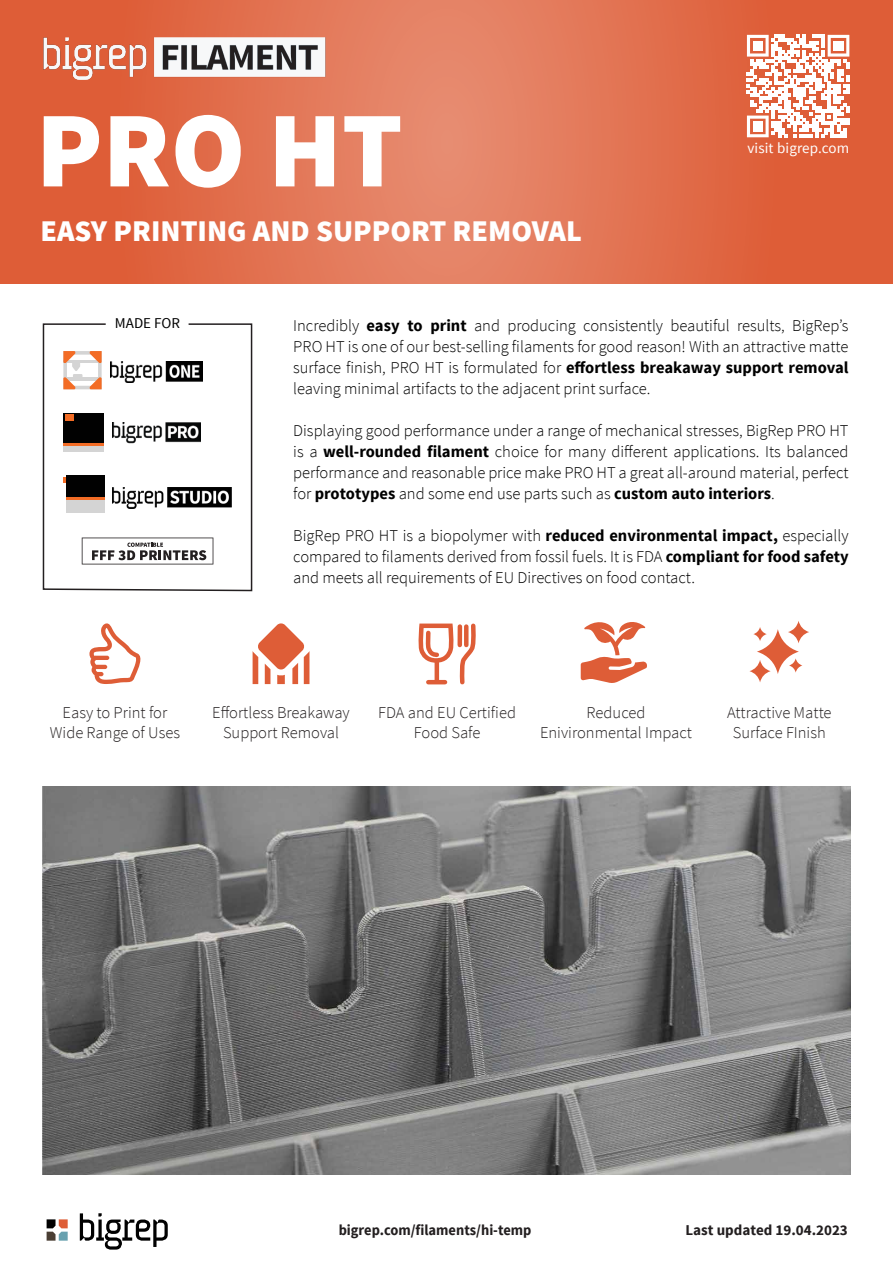
<style>
.page{position:relative;width:893px;height:1263px;background:#fff}
.page>*{position:absolute;margin:0;border:0;box-sizing:border-box;transform-origin:0 0}
.t1{font:900 108px "Source Sans Pro";color:#fff}
.t2{font:900 30px "Source Sans Pro";color:#fff}
.t3{font:300 16.5px/21px "Source Sans Pro";color:#000;text-align:justify}
.t4{font:300 16.5px/19.8px "Source Sans Pro";color:#231f20;text-align:center}
.t5{font:700 15px "Source Sans Pro";color:#231f20;scale:.96 1}
.t6{font:700 15px "Source Sans Pro";color:#231f20}
.t7{font:15px "Source Sans Pro";letter-spacing:.01em;color:#fff}
.t8{font:15px "Source Sans Pro";color:#000}
.s1{font-weight:700}
</style>
<div class="page">
<svg style="left:0;top:0;width:893px;height:284px;background:#e16f4d"></svg>
<svg style="left:80px;top:1213px;width:88px;height:36px"></svg>
<svg style="left:47px;top:1219px;width:21px;height:22px"></svg>
<svg style="left:757px;top:629px;width:42px;height:45px"></svg>
<svg style="left:749px;top:660px;width:22px;height:22px"></svg>
<svg style="left:788px;top:621px;width:21px;height:22px"></svg>
<svg style="left:789px;top:658px;width:13px;height:15px"></svg>
<svg style="left:753px;top:627px;width:14px;height:14px"></svg>
<img style="left:44px;top:37px;width:282px;height:43px">
<svg style="left:581px;top:622px;width:66px;height:61px"></svg>
<svg style="left:418px;top:623px;width:58px;height:62px"></svg>
<hr style="left:464px;top:627px;width:4px;height:18px;background:#de5d37">
<hr style="left:458px;top:627px;width:4px;height:18px;background:#de5d37">
<svg style="left:89px;top:623px;width:52px;height:61px"></svg>
<svg style="left:747px;top:35px;width:102px;height:102px"></svg>
<svg style="left:253px;top:623px;width:56px;height:61px"></svg>
<img style="left:43px;top:786px;width:807px;height:389px">
<svg style="left:42px;top:323px;width:211px;height:269px"></svg>
<img style="left:112px;top:487px;width:120px;height:21px">
<div style="left:66px;top:475px;width:38px;height:23px;background:#010101"></div>
<hr style="left:66px;top:498px;width:38px;height:2px;background:#f36c25">
<div style="left:66px;top:500px;width:38px;height:13px;background:#d4d4d4"></div>
<svg style="left:63px;top:477px;width:3px;height:5px"></svg>
<div style="left:63px;top:413px;width:41px;height:30px;background:#010101"></div>
<hr style="left:63px;top:443px;width:41px;height:3px;background:#f36c25">
<div style="left:63px;top:446px;width:41px;height:5px;background:#d4d4d4"></div>
<div style="left:65px;top:415px;width:9px;height:6px;background:#f36c25"></div>
<img style="left:112px;top:422px;width:88px;height:21px">
<img style="left:111px;top:362px;width:92px;height:21px">
<svg style="left:63px;top:351px;width:39px;height:38px"></svg>
<h1 class="t1" style="left:36px;top:80px;width:368px">PRO HT</h1>
<h2 class="t2" style="left:40px;top:211px;width:543px">EASY PRINTING AND SUPPORT REMOVAL</h2>
<p class="t7" style="left:747px;top:138px;width:103px">visit bigrep.com</p>
<p class="t8" style="left:115px;top:314px;width:67px">MADE FOR</p>
<p class="t3" style="left:293px;top:315px;width:557px">Incredibly <span class="s1">easy to print</span> and producing consistently beautiful results, BigRep’s PRO HT is one of our best-selling filaments for good reason! With an attractive matte surface finish, PRO HT is formulated for <span class="s1">effortless breakaway support removal </span>leaving minimal artifacts to the adjacent print surface.</p>
<p class="t3" style="left:293px;top:420px;width:557px">Displaying good performance under a range of mechanical stresses, BigRep PRO HT is a <span class="s1">well-rounded filament</span> choice for many different applications. Its balanced performance and reasonable price make PRO HT a great all-around material, perfect for <span class="s1">prototypes</span> and some end use parts such as <span class="s1">custom auto interiors</span>.</p>
<p class="t3" style="left:293px;top:525px;width:557px">BigRep PRO HT is a biopolymer with <span class="s1">reduced environmental impact,</span> especially compared to filaments derived from fossil fuels. It is FDA <span class="s1">compliant for food safety </span>and meets all requirements of EU Directives on food contact.</p>
<p class="t4" style="left:50px;top:703px;width:132px">Easy to Print for<br>Wide Range of Uses</p>
<p class="t4" style="left:212px;top:703px;width:139px">Effortless Breakaway<br>Support Removal</p>
<p class="t4" style="left:378px;top:703px;width:139px">FDA and EU Certified<br>Food Safe</p>
<p class="t4" style="left:540px;top:703px;width:153px">Reduced<br>Enivironmental Impact</p>
<p class="t4" style="left:727px;top:703px;width:106px">Attractive Matte<br>Surface FInish</p>
<p class="t5" style="left:339px;top:1220px;width:202px">bigrep.com/filaments/hi-temp</p>
<p class="t6" style="left:685px;top:1220px;width:164px">Last updated 19.04.2023</p>
</div>
